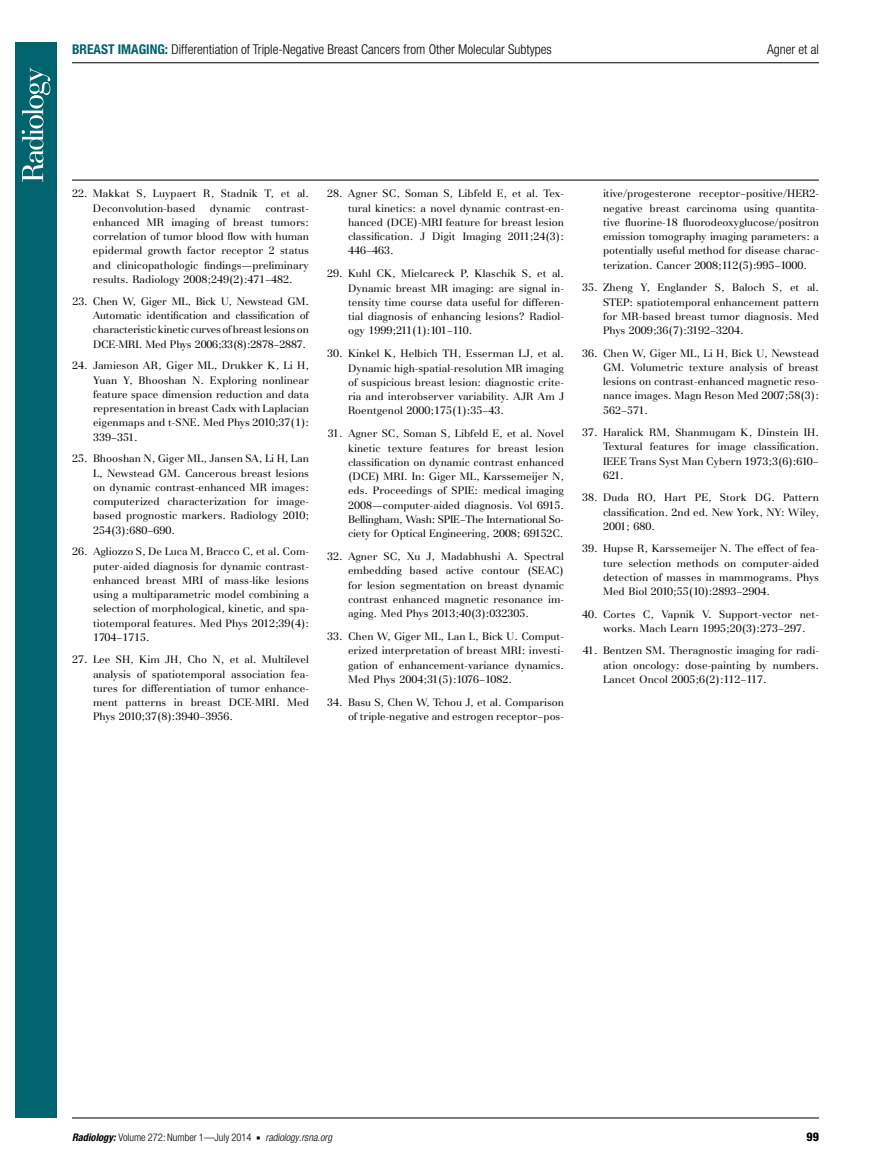
<style>
.page{position:relative;width:891px;height:1175px;background:#fff}
.page>*{position:absolute;margin:0;border:0;box-sizing:border-box;transform-origin:0 0}
.t1{font:300 condensed 13.5px "Helvetica Neue";color:#000}
.t2{font:800 condensed 12px "Helvetica Neue";color:#000}
.t3{font:10.8px/14.2px "AT Basilia";color:#000;text-align:justify}
.t4{font:300 condensed 10.5px "Helvetica Neue";color:#000}
.s1{font-weight:700;color:#00636d}
.s2{font-weight:700;font-style:italic}
.s3{font-family:"Universal Newswith Comm Pi";font-weight:400;font-stretch:normal;font-size:6px}
.s4{font-style:italic}
</style>
<div class="page">
<hr style="left:72px;top:180px;width:747px;height:1px;background:#000">
<hr style="left:72px;top:1117px;width:747px;height:1px;background:#000">
<hr style="left:72px;top:62px;width:747px;height:1px;background:#000">
<div style="left:15px;top:42px;width:42px;height:1075px;background:#00636d"></div>
<svg style="left:22px;top:68px;width:28px;height:114px"></svg>
<p class="t1" style="left:72px;top:41px;width:481px"><span class="s1">BREAST IMAGING:</span> Differentiation of Triple-Negative Breast Cancers from Other Molecular Subtypes</p>
<p class="t1" style="left:767px;top:41px;width:53px">Agner et al</p>
<p class="t3" style="left:93px;top:187px;width:218px;text-indent:-21px">22. Makkat S, Luypaert R, Stadnik T, et al.<br>Deconvolution-based</p>
<p class="t3" style="left:210px;top:201px;width:42px">dynamic</p>
<p class="t3" style="left:93px;top:201px;width:218px;text-indent:172px">contrast&shy;enhanced MR imaging of breast tumors: correlation of tumor blood flow with human epidermal growth factor receptor 2 status and clinicopathologic findings—preliminary results. Radiology 2008;249(2):471–482.</p>
<p class="t3" style="left:93px;top:294px;width:218px;text-indent:-20px">23. Chen W, Giger ML, Bick U, Newstead GM.<br>Automatic identification and classification of characteristic kinetic curves of breast lesions on DCE-MRI. Med Phys 2006;33(8):2878–2887.</p>
<p class="t3" style="left:93px;top:358px;width:218px;text-indent:-21px">24. Jamieson AR, Giger ML, Drukker K, Li H, Yuan Y, Bhooshan N. Exploring nonlinear feature space dimension reduction and data representation in breast Cadx with Laplacian eigenmaps and t-SNE. Med Phys 2010;37(1):<br>339–351.</p>
<p class="t3" style="left:93px;top:451px;width:218px;text-indent:-21px">25. Bhooshan N, Giger ML, Jansen SA, Li H, Lan L, Newstead GM. Cancerous breast lesions on dynamic contrast-enhanced MR images: computerized characterization for image&shy;based prognostic markers. Radiology 2010; 254(3):680–690.</p>
<p class="t3" style="left:93px;top:544px;width:218px;text-indent:-21px">26. Agliozzo S, De Luca M, Bracco C, et al. Com&shy;puter-aided diagnosis for dynamic contrast&shy;enhanced breast MRI of mass-like lesions using a multiparametric model combining a selection of morphological, kinetic, and spa&shy;tiotemporal features. Med Phys 2012;39(4):<br>1704–1715.</p>
<p class="t3" style="left:93px;top:652px;width:218px;text-indent:-21px">27. Lee SH, Kim JH, Cho N, et al. Multilevel analysis of spatiotemporal association fea&shy;tures for differentiation of tumor enhance&shy;ment patterns in breast DCE-MRI. Med Phys 2010;37(8):3940–3956.</p>
<p class="t3" style="left:348px;top:187px;width:218px;text-indent:-21px">28. Agner SC, Soman S, Libfeld E, et al. Tex&shy;tural kinetics: a novel dynamic contrast-en&shy;hanced (DCE)-MRI feature for breast lesion classification. J Digit Imaging 2011;24(3):<br>446–463.</p>
<p class="t3" style="left:348px;top:267px;width:218px;text-indent:-21px">29. Kuhl CK, Mielcareck P, Klaschik S, et al.<br>Dynamic breast MR imaging: are signal in&shy;tensity time course data useful for differen&shy;tial diagnosis of enhancing lesions? Radiol&shy;ogy 1999;211(1):101–110.</p>
<p class="t3" style="left:348px;top:347px;width:218px;text-indent:-21px">30. Kinkel K, Helbich TH, Esserman LJ, et al.<br>Dynamic high-spatial-resolution MR imaging of suspicious breast lesion: diagnostic crite&shy;ria and interobserver variability. AJR Am J Roentgenol 2000;175(1):35–43.</p>
<p class="t3" style="left:348px;top:426px;width:218px;text-indent:-20px">31. Agner SC, Soman S, Libfeld E, et al. Novel kinetic texture features for breast lesion classification on dynamic contrast enhanced (DCE) MRI. In: Giger ML, Karssemeijer N, eds. Proceedings of SPIE: medical imaging 2008—computer-aided diagnosis. Vol 6915.<br>Bellingham, Wash: SPIE–The International So&shy;ciety for Optical Engineering, 2008; 69152C.</p>
<p class="t3" style="left:348px;top:549px;width:218px;text-indent:-21px">32. Agner SC, Xu J, Madabhushi A. Spectral embedding based active contour (SEAC) for lesion segmentation on breast dynamic contrast enhanced magnetic resonance im&shy;aging. Med Phys 2013;40(3):032305.</p>
<p class="t3" style="left:348px;top:629px;width:218px;text-indent:-21px">33. Chen W, Giger ML, Lan L, Bick U. Comput&shy;erized interpretation of breast MRI: investi&shy;gation of enhancement-variance dynamics.<br>Med Phys 2004;31(5):1076–1082.</p>
<p class="t3" style="left:327px;top:695px;width:238px;text-align:right">34. Basu S, Chen W, Tchou J, et al. Comparison of triple-negative and estrogen receptor–pos-</p>
<p class="t3" style="left:603px;top:187px;width:218px">itive/progesterone receptor–positive/HER2- negative breast carcinoma using quantita&shy;tive fluorine-18 fluorodeoxyglucose/positron emission tomography imaging parameters: a potentially useful method for disease charac&shy;terization. Cancer 2008;112(5):995–1000.</p>
<p class="t3" style="left:603px;top:280px;width:218px;text-indent:-21px">35. Zheng Y, Englander S, Baloch S, et al.<br>STEP: spatiotemporal enhancement pattern for MR-based breast tumor diagnosis. Med Phys 2009;36(7):3192–3204.</p>
<p class="t3" style="left:603px;top:346px;width:218px;text-indent:-21px">36. Chen W, Giger ML, Li H, Bick U, Newstead GM. Volumetric texture analysis of breast lesions on contrast-enhanced magnetic reso&shy;nance images. Magn Reson Med 2007;58(3):<br>562–571.</p>
<p class="t3" style="left:603px;top:425px;width:218px;text-indent:-21px">37. Haralick RM, Shanmugam K, Dinstein IH.<br>Textural features for image classification.<br>IEEE Trans Syst Man Cybern 1973;3(6):610– 621.</p>
<p class="t3" style="left:603px;top:490px;width:217px;text-indent:-21px">38. Duda RO, Hart PE, Stork DG. Pattern classification. 2nd ed. New York, NY: Wiley, 2001; 680.</p>
<p class="t3" style="left:603px;top:541px;width:218px;text-indent:-21px">39. Hupse R, Karssemeijer N. The effect of fea&shy;ture selection methods on computer-aided detection of masses in mammograms. Phys Med Biol 2010;55(10):2893–2904.</p>
<p class="t3" style="left:603px;top:607px;width:218px;text-indent:-21px">40. Cortes C, Vapnik V. Support-vector net&shy;works. Mach Learn 1995;20(3):273–297.</p>
<p class="t3" style="left:603px;top:643px;width:218px;text-indent:-20px">41. Bentzen SM. Theragnostic imaging for radi&shy;ation oncology: dose-painting by numbers.<br>Lancet Oncol 2005;6(2):112–117.</p>
<p class="t4" style="left:72px;top:1130px;width:262px"><span class="s2">Radiology:</span> Volume 272: Number 1—July 2014 <span class="s3">n</span> <span class="s4">radiology.rsna.org</span></p>
<p class="t2" style="left:807px;top:1128px;width:14px">99</p>
</div>
